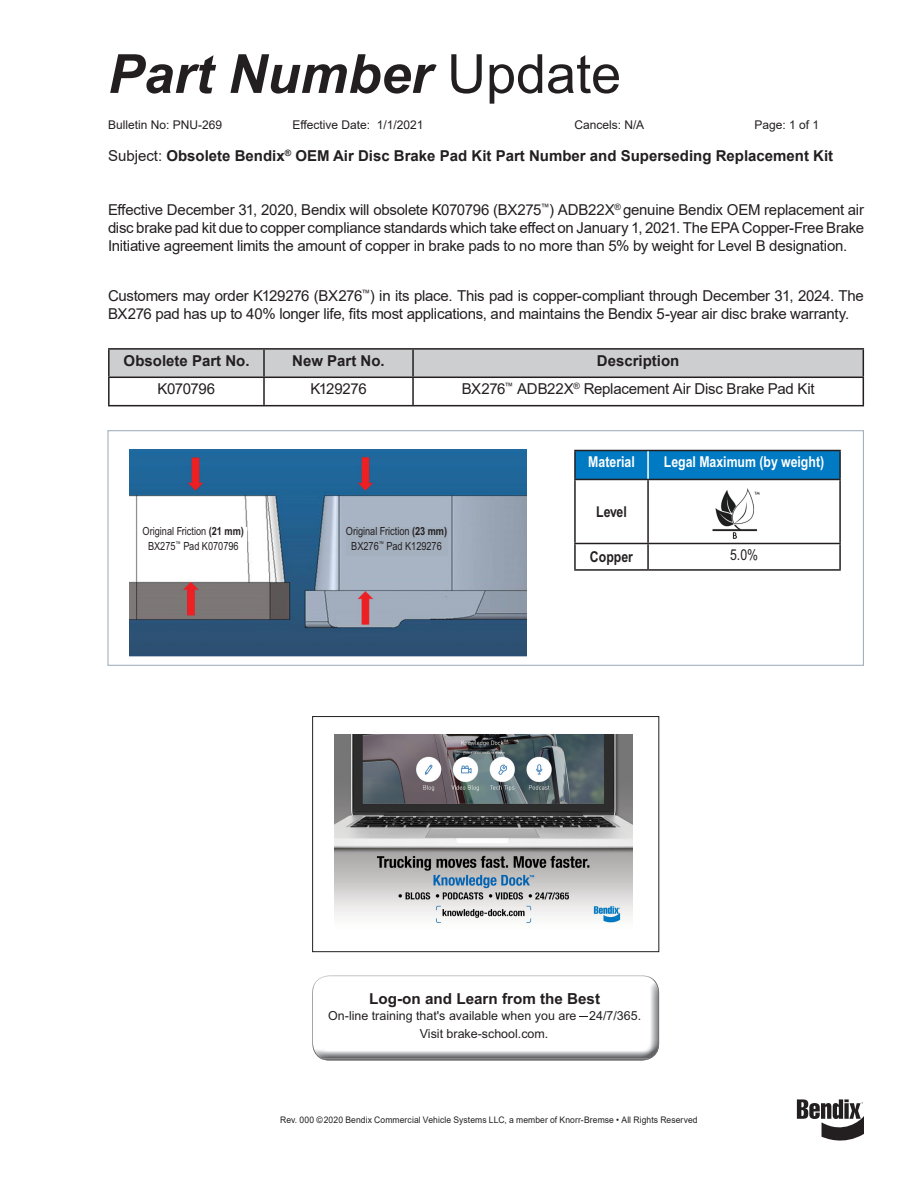
<style>
.page{position:relative;width:918px;height:1188px;background:#fff}
.page>*{position:absolute;margin:0;border:0;box-sizing:border-box;transform-origin:0 0}
.t1{font:italic 700 54px "Arial";color:#231f20}
.t2{font:700 15.3px "Arial";color:#231f20}
.t3{font:15px/18px "Arial";letter-spacing:-.02em;color:#231f20;text-align:justify}
.final_tabs{font:700 15px "Arial";color:#231f20}
.final_tabs-2{font:700 15px "Arial Narrow MT Std";color:#fff}
.final_tabs-3{font:700 15px "Arial Narrow MT Std";color:#231f20}
.final_tabs-4{font:15px "Arial Narrow MT Std";color:#231f20}
.t4{font:12.45px/17.5px "Arial";color:#231f20;text-align:center}
.t5{font:12px "Arial";color:#231f20}
.final_tabs-5{font:11.25px/15px "Arial Narrow MT Std";color:#231f20;text-align:center}
.hangin_ind{font:9px "Arial";letter-spacing:.01em;color:#231f20;scale:.95 1}
.s1{font-weight:400;font-style:normal}
.s2{font-weight:400}
.s3{font-weight:700}
</style>
<div class="page">
<img style="left:329px;top:976px;width:319px;height:1px">
<img style="left:322px;top:1059px;width:323px;height:1px">
<img style="left:313px;top:977px;width:346px;height:82px">
<svg style="left:797px;top:1099px;width:67px;height:42px"></svg>
<img style="left:335px;top:735px;width:297px;height:188px">
<div style="left:312px;top:716px;width:347px;height:236px;border:1px solid #231f20"></div>
<div style="left:107px;top:430px;width:757px;height:236px;border:1px solid #a5b0bf"></div>
<img style="left:129px;top:450px;width:397px;height:206px">
<div style="left:140px;top:527px;width:107px;height:29px;background:#fff"></div>
<div style="left:346px;top:527px;width:101px;height:29px;background:#a5b0bf"></div>
<svg style="left:576px;top:451px;width:263px;height:28px;background:#0078bf"></svg>
<hr style="left:574px;top:450px;width:74px;height:1px;background:#231f20">
<hr style="left:574px;top:451px;width:2px;height:28px;background:#231f20">
<hr style="left:648px;top:450px;width:193px;height:1px;background:#231f20">
<hr style="left:839px;top:451px;width:2px;height:28px;background:#231f20">
<hr style="left:574px;top:479px;width:74px;height:1px;background:#231f20">
<hr style="left:574px;top:480px;width:2px;height:63px;background:#231f20">
<hr style="left:648px;top:479px;width:193px;height:1px;background:#231f20">
<hr style="left:647px;top:480px;width:2px;height:63px;background:#231f20">
<hr style="left:839px;top:480px;width:2px;height:63px;background:#231f20">
<hr style="left:574px;top:543px;width:74px;height:1px;background:#231f20">
<hr style="left:574px;top:544px;width:2px;height:25px;background:#231f20">
<hr style="left:648px;top:543px;width:193px;height:1px;background:#231f20">
<hr style="left:647px;top:544px;width:2px;height:25px;background:#231f20">
<hr style="left:839px;top:544px;width:2px;height:25px;background:#231f20">
<hr style="left:574px;top:569px;width:74px;height:2px;background:#231f20">
<hr style="left:648px;top:569px;width:193px;height:2px;background:#231f20">
<hr style="left:647px;top:451px;width:2px;height:28px;background:#fff">
<img style="left:712px;top:488px;width:48px;height:51px">
<hr style="left:108px;top:348px;width:156px;height:2px;background:#231f20">
<hr style="left:108px;top:350px;width:2px;height:27px;background:#231f20">
<hr style="left:264px;top:348px;width:149px;height:2px;background:#231f20">
<hr style="left:413px;top:348px;width:451px;height:2px;background:#231f20">
<hr style="left:108px;top:377px;width:156px;height:1px;background:#231f20">
<hr style="left:108px;top:378px;width:2px;height:27px;background:#231f20">
<svg style="left:109px;top:349px;width:755px;height:56px"></svg>
<hr style="left:108px;top:405px;width:156px;height:1px;background:#231f20">
<hr style="left:264px;top:405px;width:149px;height:1px;background:#231f20">
<hr style="left:413px;top:405px;width:451px;height:1px;background:#231f20">
<p class="t1" style="left:108px;top:38px;width:515px">Part Number <span class="s1">Update</span></p>
<p class="t5" style="left:108px;top:116px;width:116px">Bulletin No: PNU-269</p>
<p class="t5" style="left:292px;top:116px;width:133px">Effective Date: 1/1/2021</p>
<p class="t5" style="left:575px;top:116px;width:71px">Cancels: N/A</p>
<p class="t5" style="left:755px;top:116px;width:66px">Page: 1 of 1</p>
<p class="final_tabs" style="left:108px;top:145px;width:727px"><span class="s2">Subject:</span> Obsolete Bendix<sup>®</sup> OEM Air Disc Brake Pad Kit Part Number and Superseding Replacement Kit</p>
<p class="t3" style="left:108px;top:201px;width:758px">Effective December 31, 2020, Bendix will obsolete K070796 (BX275<sup>™</sup>) ADB22X<sup>®</sup> genuine Bendix OEM replacement air disc brake pad kit due to copper compliance standards which take effect on January 1, 2021. The EPA Copper-Free Brake Initiative agreement limits the amount of copper in brake pads to no more than 5% by weight for Level B designation.</p>
<p class="t3" style="left:108px;top:286px;width:757px">Customers may order K129276 (BX276<sup>™</sup>) in its place. This pad is copper-compliant through December 31, 2024. The<br>BX276 pad has up to 40% longer life, fits most applications, and maintains the Bendix 5-year air disc brake warranty.</p>
<p class="final_tabs" style="left:123px;top:350px;width:128px">Obsolete Part No.</p>
<p class="final_tabs" style="left:292px;top:350px;width:94px">New Part No.</p>
<p class="final_tabs" style="left:597px;top:350px;width:84px">Description</p>
<p class="t3" style="left:158px;top:380px;width:59px">K070796</p>
<p class="t3" style="left:310px;top:380px;width:58px">K129276</p>
<p class="t3" style="left:462px;top:380px;width:354px">BX276<sup>™</sup> ADB22X<sup>®</sup> Replacement Air Disc Brake Pad Kit</p>
<p class="final_tabs-5" style="left:143px;top:524px;width:103px">Original Friction <span class="s3">(21 mm)<br></span>BX275<sup>™</sup> Pad K070796</p>
<p class="final_tabs-5" style="left:346px;top:524px;width:103px">Original Friction <span class="s3">(23 mm)<br></span>BX276<sup>™</sup> Pad K129276</p>
<p class="final_tabs-2" style="left:588px;top:453px;width:48px">Material</p>
<p class="final_tabs-2" style="left:664px;top:453px;width:162px">Legal Maximum (by weight)</p>
<p class="final_tabs-3" style="left:596px;top:503px;width:32px">Level</p>
<p class="final_tabs-3" style="left:590px;top:548px;width:45px">Copper</p>
<p class="final_tabs-4" style="left:730px;top:546px;width:29px">5.0%</p>
<p class="t2" style="left:369px;top:988px;width:232px">Log-on and Learn from the Best</p>
<p class="t4" style="left:328px;top:1007px;width:314px">On-line training that's available when you are 24/7/365.<br>Visit brake-school.com.</p>
<p class="hangin_ind" style="left:280px;top:1114px;width:441px">Rev. 000 ©2020 Bendix Commercial Vehicle Systems LLC, a member of Knorr-Bremse • All Rights Reserved</p>
</div>
